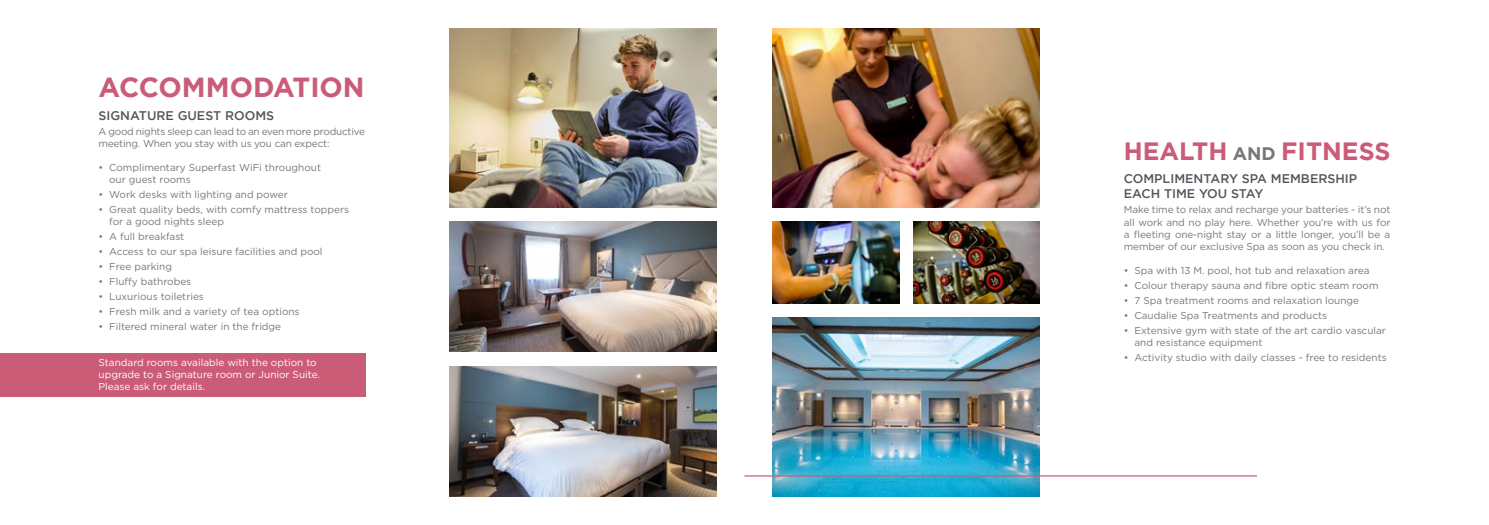
<style>
.page{position:relative;width:1489px;height:525px;background:#fff}
.page>*{position:absolute;margin:0;border:0;box-sizing:border-box;transform-origin:0 0}
.t1{font:700 27.5px "Gotham";color:#ca5c78}
.t2{font:700 25px "Gotham";color:#ca5c78}
.t3{font:500 12.5px/15px "Gotham";color:#52555b}
.t4{font:10px/12px "Gotham HTF";color:#74777b}
.t5{font:10px/12px "Gotham HTF";color:#fff}
.t6{font:10px/12px "Gotham HTF";letter-spacing:-.02em;color:#74777b}
.s1{font-size:18.12px;color:#74777b}
</style>
<div class="page">
<img style="left:772px;top:317px;width:267px;height:179px">
<div style="left:0;top:353px;width:365px;height:44px;background:#ca5c78"></div>
<img style="left:772px;top:28px;width:267px;height:179px">
<hr style="left:744px;top:475px;width:512px;height:1px;background:#ca5c78">
<img style="left:913px;top:221px;width:126px;height:82px">
<img style="left:772px;top:221px;width:127px;height:82px">
<img style="left:449px;top:28px;width:267px;height:179px">
<img style="left:449px;top:366px;width:267px;height:130px">
<img style="left:449px;top:221px;width:267px;height:130px">
<h1 class="t1" style="left:99px;top:71px;width:268px">ACCOMMODATION</h1>
<p class="t3" style="left:99px;top:108px;width:177px">SIGNATURE GUEST ROOMS</p>
<p class="t6" style="left:99px;top:125px;width:268px">A good nights sleep can lead to an even more productive meeting. When you stay with us you can expect:</p>
<p class="t4" style="left:109px;top:161px;width:213px;text-indent:-11px">• Complimentary Superfast WiFi throughout our guest rooms</p>
<p class="t4" style="left:99px;top:188px;width:191px">• Work desks with lighting and power</p>
<p class="t4" style="left:109px;top:203px;width:241px;text-indent:-11px">• Great quality beds, with comfy mattress toppers for a good nights sleep</p>
<p class="t4" style="left:99px;top:230px;width:87px">• A full breakfast</p>
<p class="t4" style="left:99px;top:245px;width:225px">• Access to our spa leisure facilities and pool</p>
<p class="t4" style="left:99px;top:260px;width:75px">• Free parking</p>
<p class="t4" style="left:99px;top:275px;width:94px">• Fluffy bathrobes</p>
<p class="t4" style="left:99px;top:290px;width:107px">• Luxurious toiletries</p>
<p class="t4" style="left:99px;top:305px;width:202px">• Fresh milk and a variety of tea options</p>
<p class="t4" style="left:99px;top:320px;width:184px">• Filtered mineral water in the fridge</p>
<p class="t5" style="left:99px;top:356px;width:223px">Standard rooms available with the option to upgrade to a Signature room or Junior Suite.<br>Please ask for details.</p>
<h2 class="t2" style="left:1123px;top:137px;width:268px">HEALTH <span class="s1">AND</span> FITNESS</h2>
<p class="t3" style="left:1123px;top:171px;width:235px">COMPLIMENTARY SPA MEMBERSHIP<br>EACH TIME YOU STAY</p>
<p class="t4" style="left:1123px;top:204px;width:268px;text-align:justify">Make time to relax and recharge your batteries - it’s not all work and no play here. Whether you’re with us for a fleeting one-night stay or a little longer, you’ll be a member of our exclusive Spa as soon as you check in.</p>
<p class="t4" style="left:1123px;top:264px;width:247px">• Spa with 13 M. pool, hot tub and relaxation area</p>
<p class="t4" style="left:1123px;top:279px;width:256px">• Colour therapy sauna and fibre optic steam room</p>
<p class="t4" style="left:1123px;top:294px;width:237px">• 7 Spa treatment rooms and relaxation lounge</p>
<p class="t4" style="left:1123px;top:309px;width:205px">• Caudalie Spa Treatments and products</p>
<p class="t4" style="left:1134px;top:324px;width:253px;text-indent:-11px">• Extensive gym with state of the art cardio vascular and resistance equipment</p>
<p class="t4" style="left:1123px;top:351px;width:264px">• Activity studio with daily classes - free to residents</p>
</div>
